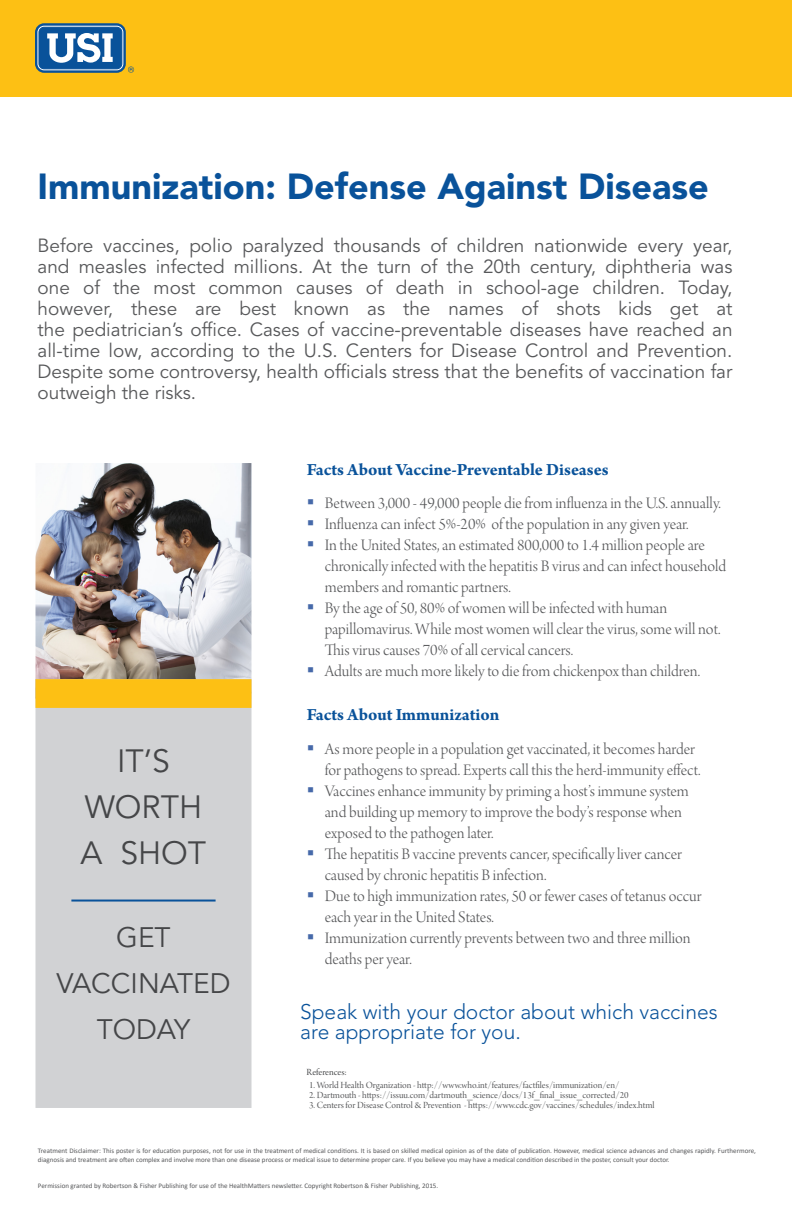
<style>
.page{position:relative;width:792px;height:1224px;background:#fff}
.page>*{position:absolute;margin:0;border:0;box-sizing:border-box;transform-origin:0 0}
.t1{font:900 36px "Avenir LT Std";color:#09529a}
.t2{font:32px/46px "Avenir LT Std";color:#454648;text-align:center}
.t3{font:28px "Avenir LT Std";color:#454648}
.t4{font:300 21px/20px "Avenir LT Std";color:#09529a}
.t5{font:19px/21px "Avenir LT Std";color:#57585a;text-align:justify}
.t6{font:700 18px "Arno Pro";letter-spacing:-.005em;color:#09529a}
.t7{font:17px/21px "Arno Pro Light Display";color:#57585a}
.t8{font:10px "Arno Pro Display";color:#57585a}
.t9{font:10px "Arno Pro Display";color:#454648}
.t10{font:7px/9px "Calibri";color:#57585a}
</style>
<div class="page">
<div style="left:0;top:0;width:792px;height:96px;background:#fdc014"></div>
<svg style="left:35px;top:23px;width:91px;height:50px"></svg>
<svg style="left:37px;top:26px;width:86px;height:44px"></svg>
<div style="left:39px;top:27px;width:83px;height:42px;background:#09529a;border-radius:5px"></div>
<div style="left:39px;top:27px;width:83px;height:42px;border:1px solid #09529a;border-radius:5px"></div>
<svg style="left:47px;top:33px;width:66px;height:30px"></svg>
<svg style="left:128px;top:67px;width:6px;height:6px"></svg>
<img style="left:36px;top:463px;width:216px;height:216px">
<div style="left:36px;top:679px;width:216px;height:429px;background:#d1d2d4"></div>
<div style="left:36px;top:679px;width:216px;height:29px;background:#fdc014"></div>
<hr style="left:71px;top:900px;width:145px;height:2px;background:#09529a">
<p class="t1" style="left:38px;top:164px;width:673px">Immunization: Defense Against Disease</p>
<p class="t5" style="left:38px;top:236px;width:697px">Before vaccines, polio paralyzed thousands of children nationwide every year, and measles infected millions. At the turn of the 20th century, diphtheria was one of the most common causes of death in school-age children. Today, however, these are best known as the names of shots kids get at the pediatrician’s office. Cases of vaccine-preventable diseases have reached an all-time low, according to the U.S. Centers for Disease Control and Prevention.<br>Despite some controversy, health officials stress that the benefits of vaccination far outweigh the risks.</p>
<p class="t6" style="left:307px;top:459px;width:303px">Facts About Vaccine-Preventable Diseases</p>
<p class="t7" style="left:325px;top:493px;width:398px">Between 3,000 - 49,000 people die from influenza in the U.S. annually.</p>
<p class="t7" style="left:325px;top:514px;width:365px">Influenza can infect 5%-20% of the population in any given year.</p>
<p class="t7" style="left:325px;top:535px;width:403px">In the United States, an estimated 800,000 to 1.4 million people are chronically infected with the hepatitis B virus and can infect household members and romantic partners.</p>
<p class="t7" style="left:325px;top:598px;width:397px">By the age of 50, 80% of women will be infected with human papillomavirus. While most women will clear the virus, some will not.<br>This virus causes 70% of all cervical cancers.</p>
<p class="t7" style="left:325px;top:661px;width:377px">Adults are much more likely to die from chickenpox than children.</p>
<p class="t2" style="left:81px;top:739px;width:127px">IT’S<br>WORTH<br>A SHOT</p>
<p class="t3" style="left:116px;top:921px;width:56px">GET</p>
<p class="t3" style="left:56px;top:967px;width:176px">VACCINATED</p>
<p class="t3" style="left:97px;top:1013px;width:95px">TODAY</p>
<p class="t6" style="left:307px;top:704px;width:194px">Facts About Immunization</p>
<p class="t7" style="left:325px;top:739px;width:377px">As more people in a population get vaccinated, it becomes harder for pathogens to spread. Experts call this the herd-immunity effect.</p>
<p class="t7" style="left:325px;top:781px;width:366px">Vaccines enhance immunity by priming a host’s immune system and building up memory to improve the body’s response when exposed to the pathogen later.</p>
<p class="t7" style="left:325px;top:844px;width:359px">The hepatitis B vaccine prevents cancer, specifically liver cancer caused by chronic hepatitis B infection.</p>
<p class="t7" style="left:325px;top:886px;width:378px">Due to high immunization rates, 50 or fewer cases of tetanus occur each year in the United States.</p>
<p class="t7" style="left:325px;top:928px;width:368px">Immunization currently prevents between two and three million deaths per year.</p>
<p class="t4" style="left:300px;top:1002px;width:419px">Speak with your doctor about which vaccines are appropriate for you.</p>
<p class="t9" style="left:307px;top:1066px;width:42px">References:</p>
<p class="t8" style="left:309px;top:1080px;width:312px">1. World Health Organization - http://www.who.int/features/factfiles/immunization/en/</p>
<p class="t8" style="left:309px;top:1090px;width:321px">2. Dartmouth - https://issuu.com/dartmouth_science/docs/13f_final_issue_corrected/20</p>
<p class="t8" style="left:309px;top:1100px;width:347px">3. Centers for Disease Control &amp; Prevention - https://www.cdc.gov/vaccines/schedules/index.html</p>
<p class="t10" style="left:38px;top:1146px;width:720px">Treatment Disclaimer: This poster is for education purposes, not for use in the treatment of medical conditions. It is based on skilled medical opinion as of the date of publication. However, medical science advances and changes rapidly. Furthermore, diagnosis and treatment are often complex and involve more than one disease process or medical issue to determine proper care. If you believe you may have a medical condition described in the poster, consult your doctor.</p>
<p class="t10" style="left:38px;top:1181px;width:402px">Permission granted by Robertson &amp; Fisher Publishing for use of the HealthMatters newsletter. Copyright Robertson &amp; Fisher Publishing, 2015.</p>
</div>
